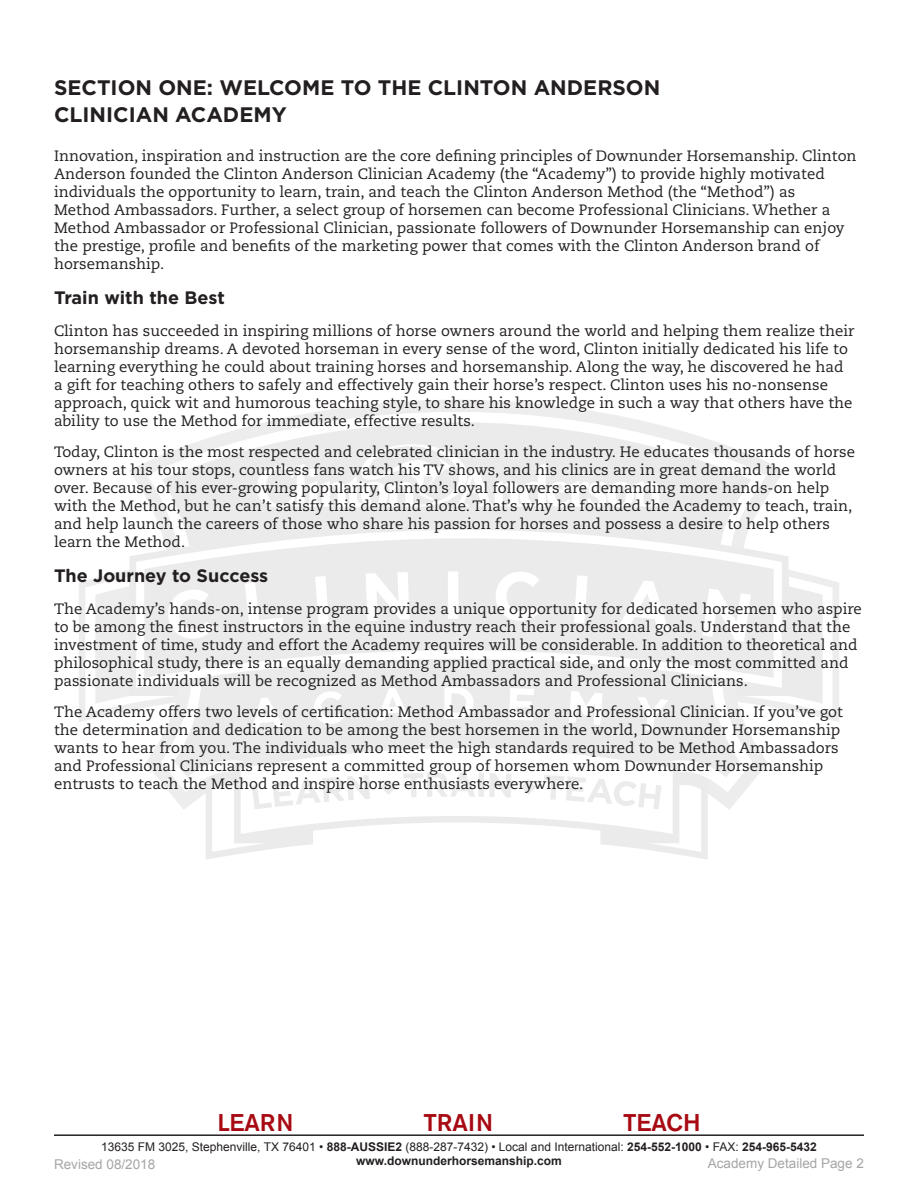
<style>
.page{position:relative;width:918px;height:1188px;background:#fff}
.page>*{position:absolute;margin:0;border:0;box-sizing:border-box;transform-origin:0 0}
.t1{font:500 24px "Akzidenz Grotesk BE";color:#a70a12}
.Section_header{font:700 21px "Gotham";color:#231f20}
.Subhead{font:700 18px "Gotham";color:#231f20}
.Body{font:15px/18px "Caecilia LT Std";color:#231f20}
.t2{font:13.5px "Arial";color:#a6a6a6}
.t3{font:12px "Arial";color:#231f20}
.t4{font:700 12px "Arial";color:#231f20}
.s1{font-weight:700}
</style>
<div class="page">
<svg style="left:129px;top:400px;width:655px;height:98px"></svg>
<svg style="left:147px;top:412px;width:619px;height:111px"></svg>
<svg style="left:162px;top:422px;width:589px;height:101px;fill:#ebebeb"></svg>
<svg style="left:146px;top:739px;width:621px;height:71px"></svg>
<svg style="left:161px;top:731px;width:591px;height:61px;fill:#ededed"></svg>
<svg style="left:174px;top:731px;width:565px;height:46px;background:#ededed"></svg>
<svg style="left:257px;top:444px;width:406px;height:64px"></svg>
<svg style="left:206px;top:742px;width:502px;height:118px"></svg>
<svg style="left:212px;top:741px;width:489px;height:113px"></svg>
<svg style="left:134px;top:523px;width:650px;height:33px;fill:#ebebeb"></svg>
<svg style="left:144px;top:527px;width:630px;height:29px;fill:#ebebeb"></svg>
<svg style="left:79px;top:556px;width:760px;height:175px"></svg>
<hr style="left:54px;top:1134px;width:810px;height:2px;background:#231f20">
<p class="Section_header" style="left:54px;top:73px;width:608px">SECTION ONE: WELCOME TO THE CLINTON ANDERSON</p>
<p class="Section_header" style="left:54px;top:100px;width:234px">CLINICIAN ACADEMY</p>
<p class="Body" style="left:54px;top:147px;width:804px">Innovation, inspiration and instruction are the core defining principles of Downunder Horsemanship. Clinton Anderson founded the Clinton Anderson Clinician Academy (the “Academy”) to provide highly motivated individuals the opportunity to learn, train, and teach the Clinton Anderson Method (the “Method”) as<br>Method Ambassadors. Further, a select group of horsemen can become Professional Clinicians. Whether a Method Ambassador or Professional Clinician, passionate followers of Downunder Horsemanship can enjoy the prestige, profile and benefits of the marketing power that comes with the Clinton Anderson brand of horsemanship.</p>
<p class="Subhead" style="left:54px;top:286px;width:172px">Train with the Best</p>
<p class="Body" style="left:54px;top:322px;width:802px">Clinton has succeeded in inspiring millions of horse owners around the world and helping them realize their horsemanship dreams. A devoted horseman in every sense of the word, Clinton initially dedicated his life to learning everything he could about training horses and horsemanship. Along the way, he discovered he had a gift for teaching others to safely and effectively gain their horse’s respect. Clinton uses his no-nonsense approach, quick wit and humorous teaching style, to share his knowledge in such a way that others have the ability to use the Method for immediate, effective results.</p>
<p class="Body" style="left:54px;top:443px;width:803px">Today, Clinton is the most respected and celebrated clinician in the industry. He educates thousands of horse owners at his tour stops, countless fans watch his TV shows, and his clinics are in great demand the world over. Because of his ever-growing popularity, Clinton’s loyal followers are demanding more hands-on help with the Method, but he can’t satisfy this demand alone. That’s why he founded the Academy to teach, train, and help launch the careers of those who share his passion for horses and possess a desire to help others learn the Method.</p>
<p class="Subhead" style="left:54px;top:564px;width:216px">The Journey to Success</p>
<p class="Body" style="left:54px;top:600px;width:810px">The Academy’s hands-on, intense program provides a unique opportunity for dedicated horsemen who aspire to be among the finest instructors in the equine industry reach their professional goals. Understand that the investment of time, study and effort the Academy requires will be considerable. In addition to theoretical and philosophical study, there is an equally demanding applied practical side, and only the most committed and passionate individuals will be recognized as Method Ambassadors and Professional Clinicians.</p>
<p class="Body" style="left:54px;top:703px;width:791px">The Academy offers two levels of certification: Method Ambassador and Professional Clinician. If you’ve got the determination and dedication to be among the best horsemen in the world, Downunder Horsemanship wants to hear from you. The individuals who meet the high standards required to be Method Ambassadors and Professional Clinicians represent a committed group of horsemen whom Downunder Horsemanship entrusts to teach the Method and inspire horse enthusiasts everywhere.</p>
<h1 class="t1" style="left:217px;top:1108px;width:78px">LEARN</h1>
<h1 class="t1" style="left:424px;top:1108px;width:71px">TRAIN</h1>
<h1 class="t1" style="left:623px;top:1108px;width:79px">TEACH</h1>
<p class="t3" style="left:101px;top:1139px;width:717px">13635 FM 3025, Stephenville, TX 76401 • <span class="s1">888-AUSSIE2</span> (888-287-7432) • Local and International: <span class="s1">254-552-1000</span> • FAX: <span class="s1">254-965-5432</span></p>
<p class="t2" style="left:54px;top:1155px;width:103px">Revised 08/2018</p>
<p class="t4" style="left:356px;top:1153px;width:207px">www.downunderhorsemanship.com</p>
<p class="t2" style="left:708px;top:1155px;width:158px">Academy Detailed Page 2</p>
</div>
